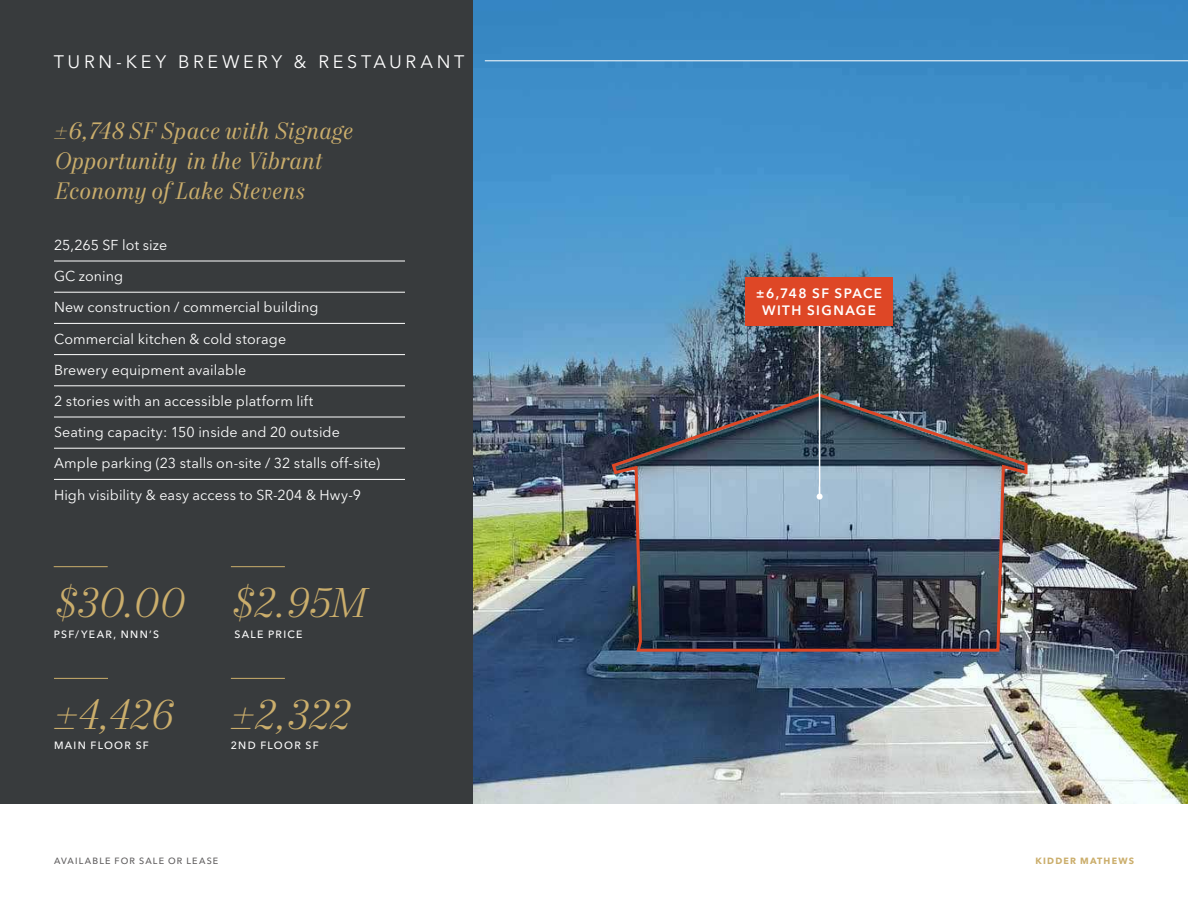
<style>
.page{position:relative;width:1188px;height:918px;background:#fff}
.page>*{position:absolute;margin:0;border:0;box-sizing:border-box;transform-origin:0 0}
.t1{font:italic 300 42px "Mort Modern 07";letter-spacing:.01em;color:#cbae6c}
.t2{font:italic 24px/30px "Mort Modern 08";letter-spacing:.01em;color:#cbae6c}
.t3{font:18px "Avenir Next LT Pro";letter-spacing:.2em;color:#fff}
.t4{font:14.25px/31.2px "Avenir Next LT Pro";letter-spacing:.01em;color:#fff}
.t5{font:600 13.5px/16.5px "Avenir Next LT Pro";letter-spacing:.105em;color:#fff;text-align:center}
.t6{font:500 10.5px "Avenir Next LT Pro";letter-spacing:.125em;color:#fff}
.t7{font:500 9px "Avenir Next LT Pro";letter-spacing:.13em;color:#5f5d5e}
.t8{font:700 9px "Avenir Next LT Pro";letter-spacing:.13em;color:#cbae6c}
</style>
<div class="page">
<img style="left:472px;top:0;width:716px;height:803px">
<div style="left:0;top:0;width:472px;height:803px;background:#383b3d"></div>
<img style="left:610px;top:392px;width:419px;height:261px">
<hr style="left:54px;top:261px;width:351px;height:1px;background:#fff">
<hr style="left:54px;top:292px;width:351px;height:1px;background:#fff">
<hr style="left:54px;top:323px;width:351px;height:1px;background:#fff">
<hr style="left:54px;top:354px;width:351px;height:1px;background:#fff">
<hr style="left:54px;top:386px;width:351px;height:1px;background:#fff">
<hr style="left:54px;top:417px;width:351px;height:1px;background:#fff">
<hr style="left:54px;top:448px;width:351px;height:1px;background:#fff">
<hr style="left:54px;top:479px;width:351px;height:1px;background:#fff">
<hr style="left:819px;top:316px;width:1px;height:181px;background:#fff">
<svg style="left:817px;top:494px;width:6px;height:6px"></svg>
<div style="left:745px;top:277px;width:148px;height:48px;background:#de4726"></div>
<hr style="left:54px;top:566px;width:54px;height:1px;background:#cbae6c">
<hr style="left:54px;top:678px;width:54px;height:1px;background:#cbae6c">
<hr style="left:231px;top:566px;width:54px;height:1px;background:#cbae6c">
<hr style="left:231px;top:678px;width:54px;height:1px;background:#cbae6c">
<hr style="left:485px;top:60px;width:703px;height:1px;background:#fff">
<p class="t3" style="left:54px;top:51px;width:412px">TURN-KEY BREWERY &amp; RESTAURANT</p>
<h2 class="t2" style="left:54px;top:117px;width:301px">±6,748 SF Space with Signage<br>Opportunity in the Vibrant<br>Economy of Lake Stevens</h2>
<p class="t4" style="left:54px;top:229px;width:328px">25,265 SF lot size<br>GC zoning<br>New construction / commercial building Commercial kitchen &amp; cold storage<br>Brewery equipment available<br>2 stories with an accessible platform lift<br>Seating capacity: 150 inside and 20 outside Ample parking (23 stalls on-site / 32 stalls off-site)<br>High visibility &amp; easy access to SR-204 &amp; Hwy-9</p>
<h1 class="t1" style="left:54px;top:578px;width:132px">$30.00</h1>
<p class="t6" style="left:54px;top:628px;width:107px">PSF/YEAR, NNN’S</p>
<h1 class="t1" style="left:54px;top:689px;width:120px">±4,426</h1>
<p class="t6" style="left:54px;top:739px;width:96px">MAIN FLOOR SF</p>
<h1 class="t1" style="left:231px;top:578px;width:137px">$2.95M</h1>
<p class="t6" style="left:235px;top:628px;width:69px">SALE PRICE</p>
<h1 class="t1" style="left:231px;top:689px;width:119px">±2,322</h1>
<p class="t6" style="left:231px;top:739px;width:89px">2ND FLOOR SF</p>
<p class="t5" style="left:756px;top:285px;width:128px">±6,748 SF SPACE<br>WITH SIGNAGE</p>
<p class="t7" style="left:54px;top:855px;width:166px">AVAILABLE FOR SALE OR LEASE</p>
<p class="t8" style="left:1036px;top:855px;width:100px">KIDDER MATHEWS</p>
</div>
